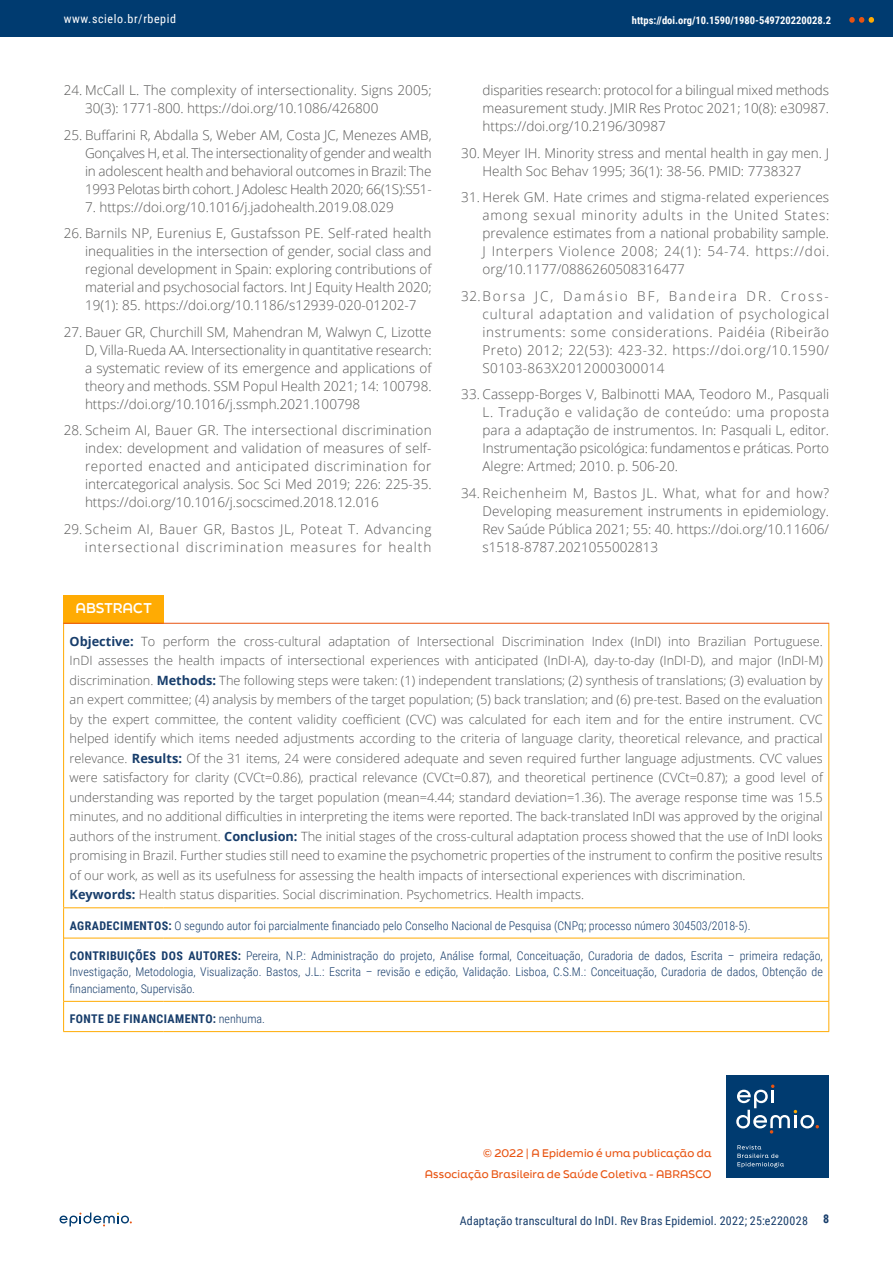
<style>
.page{position:relative;width:893px;height:1263px;background:#fff}
.page>*{position:absolute;margin:0;border:0;box-sizing:border-box;transform-origin:0 0}
.t1{font:300 13.5px/18px "Open Sans";color:#575756;text-align:justify}
.t2{font:300 13.5px/18px "Open Sans";letter-spacing:.07em;color:#575756;text-align:right}
.t3{font:700 13.5px "Final Six";color:#fff}
.t4{font:300 12.75px/19.5px "Open Sans";color:#575756}
.t5{font:300 12px/16.5px "Roboto Condensed";color:#173d6b;text-align:justify}
.t6{font:12px "Roboto Condensed";letter-spacing:.015em;color:#173d6b}
.t7{font:700 12px "Roboto Condensed";letter-spacing:.035em;color:#173d6b}
.t8{font:12px "Roboto Condensed";letter-spacing:.05em;color:#fff}
.t9{font:500 10.5px/21px "Final Six";letter-spacing:.015em;color:#e85412;text-align:right}
.t10{font:700 10.5px "Roboto Condensed";color:#fff}
.s1{font-weight:700;color:#173d6b}
.s2{font-weight:700}
.s3{font-weight:300}
</style>
<div class="page">
<div style="left:0;top:0;width:893px;height:36px;background:#003b70"></div>
<svg style="left:849px;top:17px;width:25px;height:6px"></svg>
<svg style="left:60px;top:1212px;width:72px;height:14px"></svg>
<div style="left:726px;top:1075px;width:103px;height:103px;background:#003b70"></div>
<svg style="left:737px;top:1145px;width:47px;height:22px"></svg>
<svg style="left:736px;top:1084px;width:83px;height:49px"></svg>
<div style="left:64px;top:595px;width:100px;height:28px;background:#ffab03"></div>
<hr style="left:63px;top:624px;width:1px;height:283px;background:#ffab03">
<hr style="left:828px;top:624px;width:1px;height:283px;background:#ffab03">
<hr style="left:63px;top:908px;width:1px;height:30px;background:#ffab03">
<hr style="left:63px;top:938px;width:1px;height:63px;background:#ffab03">
<hr style="left:828px;top:908px;width:1px;height:30px;background:#ffab03">
<hr style="left:828px;top:938px;width:1px;height:63px;background:#ffab03">
<hr style="left:63px;top:907px;width:101px;height:1px;background:#ffab03">
<hr style="left:164px;top:907px;width:665px;height:1px;background:#ffab03">
<hr style="left:64px;top:938px;width:100px;height:1px;background:#ffab03">
<hr style="left:164px;top:938px;width:664px;height:1px;background:#ffab03">
<hr style="left:63px;top:1001px;width:101px;height:1px;background:#ffab03">
<hr style="left:164px;top:1001px;width:665px;height:1px;background:#ffab03">
<svg style="left:828px;top:1002px;width:1px;height:29px"></svg>
<svg style="left:63px;top:1002px;width:1px;height:29px"></svg>
<hr style="left:63px;top:1031px;width:101px;height:1px;background:#ffab03">
<hr style="left:164px;top:1031px;width:665px;height:1px;background:#ffab03">
<hr style="left:63px;top:623px;width:101px;height:1px;background:#e85412">
<hr style="left:164px;top:623px;width:665px;height:1px;background:#e85412">
<p class="t8" style="left:64px;top:10px;width:114px">www.scielo.br/rbepid</p>
<p class="t1" style="left:85px;top:81px;width:348px;text-indent:-21px">24. McCall L. The complexity of intersectionality. Signs 2005;<br>30(3): 1771-800. https://doi.org/10.1086/426800</p>
<p class="t1" style="left:85px;top:126px;width:348px;text-indent:-21px">25. Buffarini R, Abdalla S, Weber AM, Costa JC, Menezes AMB, Gonçalves H, et al. The intersectionality of gender and wealth in adolescent health and behavioral outcomes in Brazil: The 1993 Pelotas birth cohort. J Adolesc Health 2020; 66(1S):S51-</p>
<p class="t1" style="left:85px;top:198px;width:310px">7. https://doi.org/10.1016/j.jadohealth.2019.08.029</p>
<p class="t1" style="left:85px;top:224px;width:348px;text-indent:-21px">26. Barnils NP, Eurenius E, Gustafsson PE. Self-rated health inequalities in the intersection of gender, social class and regional development in Spain: exploring contributions of material and psychosocial factors. Int J Equity Health 2020; 19(1): 85. https://doi.org/10.1186/s12939-020-01202-7</p>
<p class="t1" style="left:85px;top:323px;width:348px;text-indent:-21px">27. Bauer GR, Churchill SM, Mahendran M, Walwyn C, Lizotte D, Villa-Rueda AA. Intersectionality in quantitative research: a systematic review of its emergence and applications of theory and methods. SSM Popul Health 2021; 14: 100798. https://doi.org/10.1016/j.ssmph.2021.100798</p>
<p class="t1" style="left:85px;top:421px;width:348px;text-indent:-21px">28. Scheim AI, Bauer GR. The intersectional discrimination index: development and validation of measures of self&shy;reported enacted and anticipated discrimination for intercategorical analysis. Soc Sci Med 2019; 226: 225-35. https://doi.org/10.1016/j.socscimed.2018.12.016</p>
<p class="t2" style="left:64px;top:520px;width:369px">29. Scheim AI, Bauer GR, Bastos JL, Poteat T. Advancing intersectional discrimination measures for health</p>
<p class="t10" style="left:632px;top:12px;width:201px">https://doi.org/10.1590/1980-549720220028.2</p>
<p class="t1" style="left:483px;top:81px;width:348px">disparities research: protocol for a bilingual mixed methods measurement study. JMIR Res Protoc 2021; 10(8): e30987. https://doi.org/10.2196/30987</p>
<p class="t1" style="left:461px;top:144px;width:369px;text-align:center">30. Meyer IH. Minority stress and mental health in gay men. J<br>Health Soc Behav 1995; 36(1): 38-56. PMID: 7738327</p>
<p class="t1" style="left:483px;top:188px;width:348px;text-indent:-21px">31. Herek GM. Hate crimes and stigma-related experiences among sexual minority adults in the United States: prevalence estimates from a national probability sample.<br>J Interpers Violence 2008; 24(1): 54-74. https://doi. org/10.1177/0886260508316477</p>
<p class="t1" style="left:483px;top:286px;width:348px;text-indent:-21px">32.Borsa JC, Damásio BF, Bandeira DR. Cross&shy;cultural adaptation and validation of psychological instruments: some considerations. Paidéia (Ribeirão Preto) 2012; 22(53): 423-32. https://doi.org/10.1590/ S0103-863X2012000300014</p>
<p class="t1" style="left:483px;top:385px;width:348px;text-indent:-21px">33. Cassepp-Borges V, Balbinotti MAA, Teodoro M., Pasquali L. Tradução e validação de conteúdo: uma proposta para a adaptação de instrumentos. In: Pasquali L, editor.<br>Instrumentação psicológica: fundamentos e práticas. Porto Alegre: Artmed; 2010. p. 506-20.</p>
<p class="t1" style="left:482px;top:483px;width:348px;text-indent:-21px">34. Reichenheim M, Bastos JL. What, what for and how?<br>Developing measurement instruments in epidemiology.<br>Rev Saúde Pública 2021; 55: 40. https://doi.org/10.11606/ s1518-8787.2021055002813</p>
<p class="t3" style="left:76px;top:598px;width:78px">ABSTRACT</p>
<p class="t4" style="left:70px;top:631px;width:755px"><span class="s1">Objective:</span> To perform the cross-cultural adaptation of Intersectional Discrimination Index (InDI) into Brazilian Portuguese.<br>InDI assesses the health impacts of intersectional experiences with anticipated (InDI-A), day-to-day (InDI-D), and major (InDI-M) discrimination. <span class="s1">Methods:</span> The following steps were taken: (1) independent translations; (2) synthesis of translations; (3) evaluation by an expert committee; (4) analysis by members of the target population; (5) back translation; and (6) pre-test. Based on the evaluation by the expert committee, the content validity coefficient (CVC) was calculated for each item and for the entire instrument. CVC helped identify which items needed adjustments according to the criteria of language clarity, theoretical relevance, and practical relevance. <span class="s1">Results:</span> Of the 31 items, 24 were considered adequate and seven required further language adjustments. CVC values were satisfactory for clarity (CVCt=0.86), practical relevance (CVCt=0.87), and theoretical pertinence (CVCt=0.87); a good level of understanding was reported by the target population (mean=4.44; standard deviation=1.36). The average response time was 15.5 minutes, and no additional difficulties in interpreting the items were reported. The back-translated InDI was approved by the original authors of the instrument. <span class="s1">Conclusion:</span> The initial stages of the cross-cultural adaptation process showed that the use of InDI looks promising in Brazil. Further studies still need to examine the psychometric properties of the instrument to confirm the positive results of our work, as well as its usefulness for assessing the health impacts of intersectional experiences with discrimination.<br><span class="s1">Keywords:</span> Health status disparities. Social discrimination. Psychometrics. Health impacts.</p>
<p class="t5" style="left:70px;top:916px;width:682px"><span class="s2">AGRADECIMENTOS:</span> O segundo autor foi parcialmente financiado pelo Conselho Nacional de Pesquisa (CNPq; processo número 304503/2018-5).</p>
<p class="t5" style="left:70px;top:947px;width:755px"><span class="s2">CONTRIBUIÇÕES DOS AUTORES:</span> Pereira, N.P.: Administração do projeto, Análise formal, Conceituação, Curadoria de dados, Escrita – primeira redação, Investigação, Metodologia, Visualização. Bastos, J.L.: Escrita – revisão e edição, Validação. Lisboa, C.S.M.: Conceituação, Curadoria de dados, Obtenção de financiamento, Supervisão.</p>
<p class="t7" style="left:70px;top:1010px;width:197px">FONTE DE FINANCIAMENTO: <span class="s3">nenhuma.</span></p>
<p class="t9" style="left:425px;top:1142px;width:288px">© 2022 | A Epidemio é uma publicação da<br>Associação Brasileira de Saúde Coletiva - ABRASCO</p>
<p class="t6" style="left:460px;top:1212px;width:350px">Adaptação transcultural do InDI. Rev Bras Epidemiol. 2022; 25:e220028</p>
<p class="t7" style="left:823px;top:1211px;width:8px">8</p>
</div>
